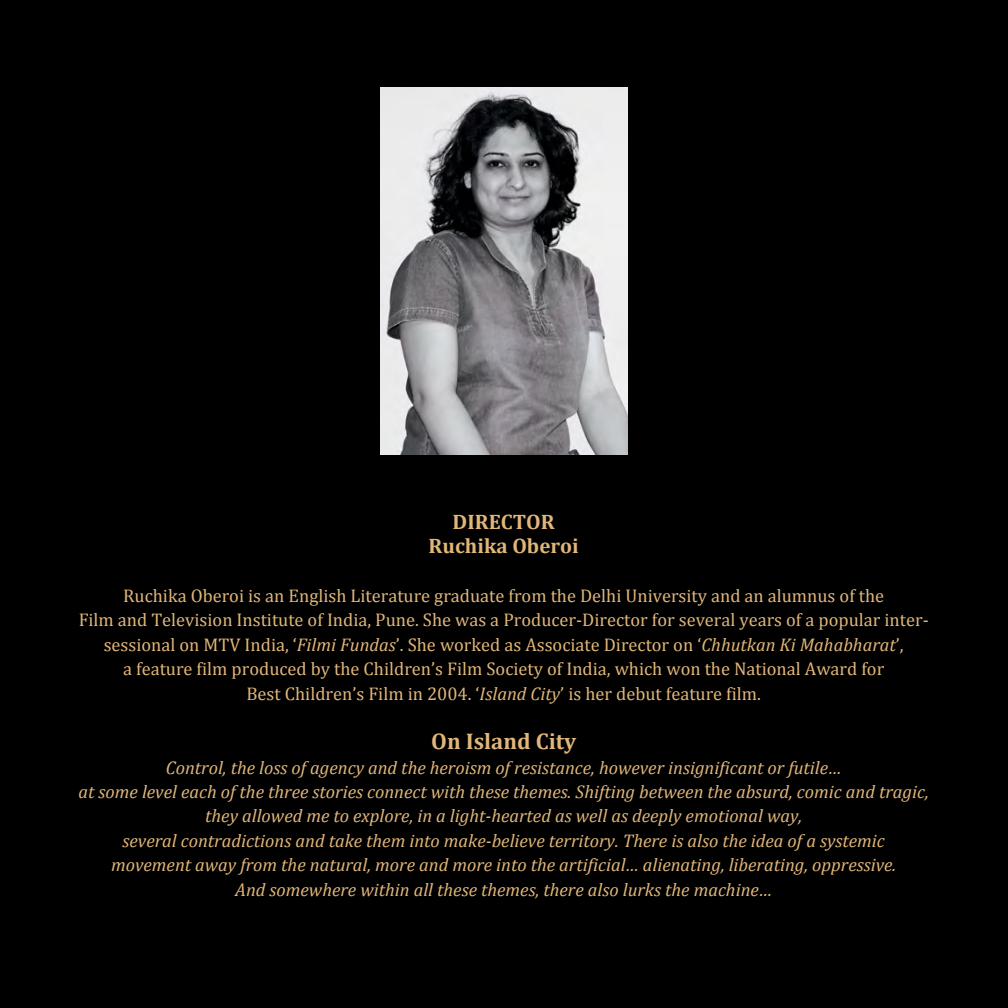
<style>
.page{position:relative;width:1008px;height:1008px;background:#000}
.page>*{position:absolute;margin:0;border:0;box-sizing:border-box;transform-origin:0 0}
.t1{font:700 22.75px "Cambria";color:#e1b679}
.t2{font:700 21px/24.5px "Cambria";color:#e1b679;text-align:center}
.t3{font:italic 18.38px/24.5px "Cambria";color:#e1b679;text-align:center}
.t4{font:18.38px/24.5px "Cambria";color:#e1b679;text-align:center}
.s1{font-style:italic}
</style>
<div class="page">
<img style="left:380px;top:88px;width:247px;height:367px">
<p class="t2" style="left:429px;top:508px;width:152px">direCtOr ruchika Oberoi</p>
<p class="t4" style="left:79px;top:583px;width:852px">Ruchika Oberoi is an English Literature graduate from the Delhi University and an alumnus of the<br>Film and Television Institute of India, Pune. She was a Producer-Director for several years of a popular inter&shy;sessional on MTV India, ‘<span class="s1">Filmi Fundas</span>’. She worked as Associate Director on ‘<span class="s1">Chhutkan Ki Mahabharat</span>’,<br>a feature film produced by the Children’s Film Society of India, which won the National Award for<br>Best Children’s Film in 2004. ‘<span class="s1">Island City</span>’ is her debut feature film.</p>
<p class="t1" style="left:431px;top:725px;width:147px">On island City</p>
<p class="t3" style="left:79px;top:754px;width:852px">Control, the loss of agency and the heroism of resistance, however insignificant or futile…<br>at some level each of the three stories connect with these themes. Shifting between the absurd, comic and tragic, they allowed me to explore, in a light-hearted as well as deeply emotional way,<br>several contradictions and take them into make-believe territory. There is also the idea of a systemic<br>movement away from the natural, more and more into the artificial… alienating, liberating, oppressive.<br>And somewhere within all these themes, there also lurks the machine…</p>
</div>
